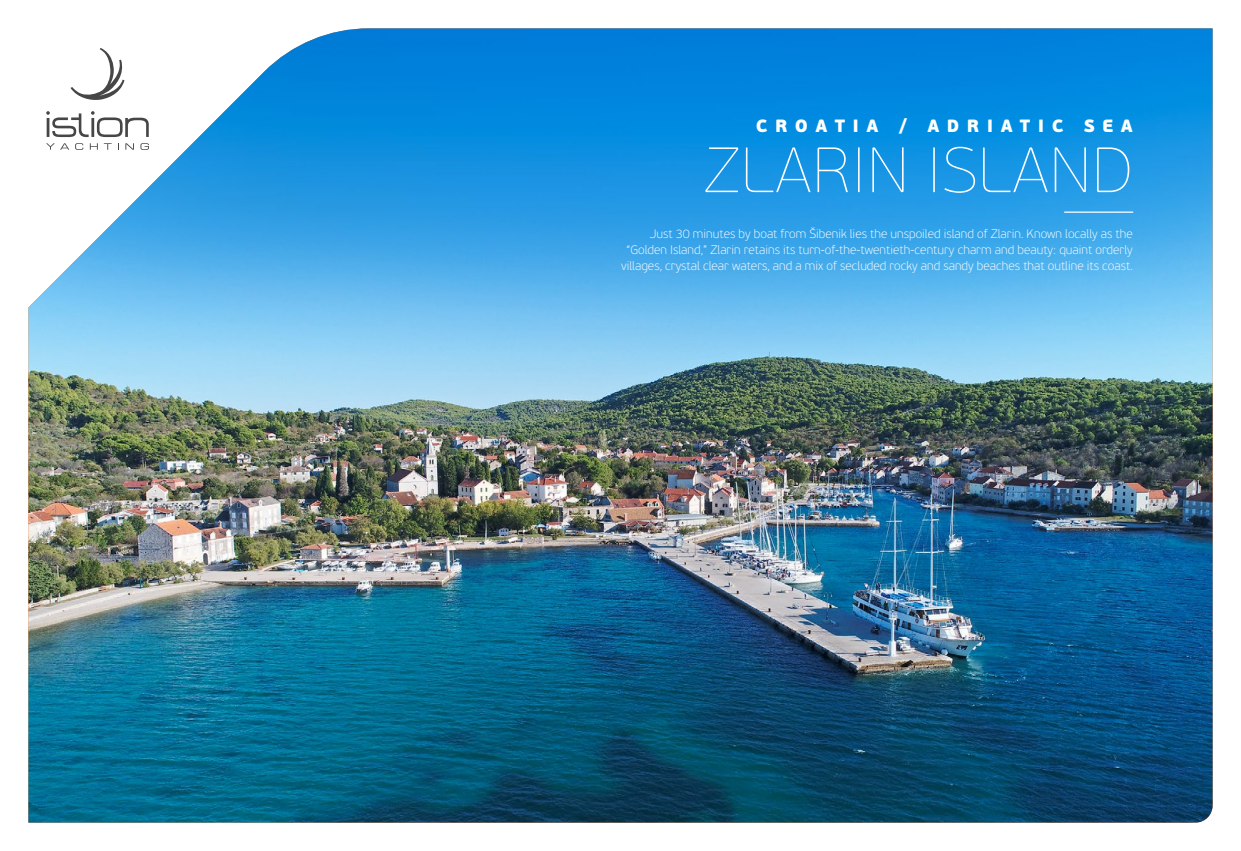
<style>
.page{position:relative;width:1241px;height:851px;background:#fff}
.page>*{position:absolute;margin:0;border:0;box-sizing:border-box;transform-origin:0 0}
.t1{font:63.75px "PF Beau Sans Pro X Thin";letter-spacing:.025em;color:#fff}
.t2{font:900 17.75px "PF Beau Sans Pro";letter-spacing:.42em;color:#fff}
.t3{font:100 12.25px/16.2px "PF Beau Sans Pro";color:#fff;text-align:right}
</style>
<div class="page">
<img style="left:28px;top:28px;width:1184px;height:794px">
<hr style="left:1064px;top:211px;width:68px;height:2px;background:#fff">
<svg style="left:70px;top:48px;width:56px;height:53px"></svg>
<svg style="left:46px;top:111px;width:103px;height:26px"></svg>
<svg style="left:46px;top:143px;width:23px;height:7px"></svg>
<svg style="left:75px;top:143px;width:8px;height:7px"></svg>
<svg style="left:90px;top:143px;width:8px;height:7px"></svg>
<svg style="left:104px;top:143px;width:8px;height:7px"></svg>
<svg style="left:125px;top:143px;width:9px;height:7px"></svg>
<svg style="left:140px;top:143px;width:9px;height:7px"></svg>
<h2 class="t2" style="left:755px;top:114px;width:378px">CROATIA / ADRIATIC SEA</h2>
<h1 class="t1" style="left:704px;top:134px;width:430px">ZLARIN ISLAND</h1>
<p class="t3" style="left:621px;top:225px;width:513px">Just 30 minutes by boat from Šibenik lies the unspoiled island of Zlarin. Known locally as the “Golden Island,” Zlarin retains its turn-of-the-twentieth-century charm and beauty: quaint orderly villages, crystal clear waters, and a mix of secluded rocky and sandy beaches that outline its coast.</p>
</div>
